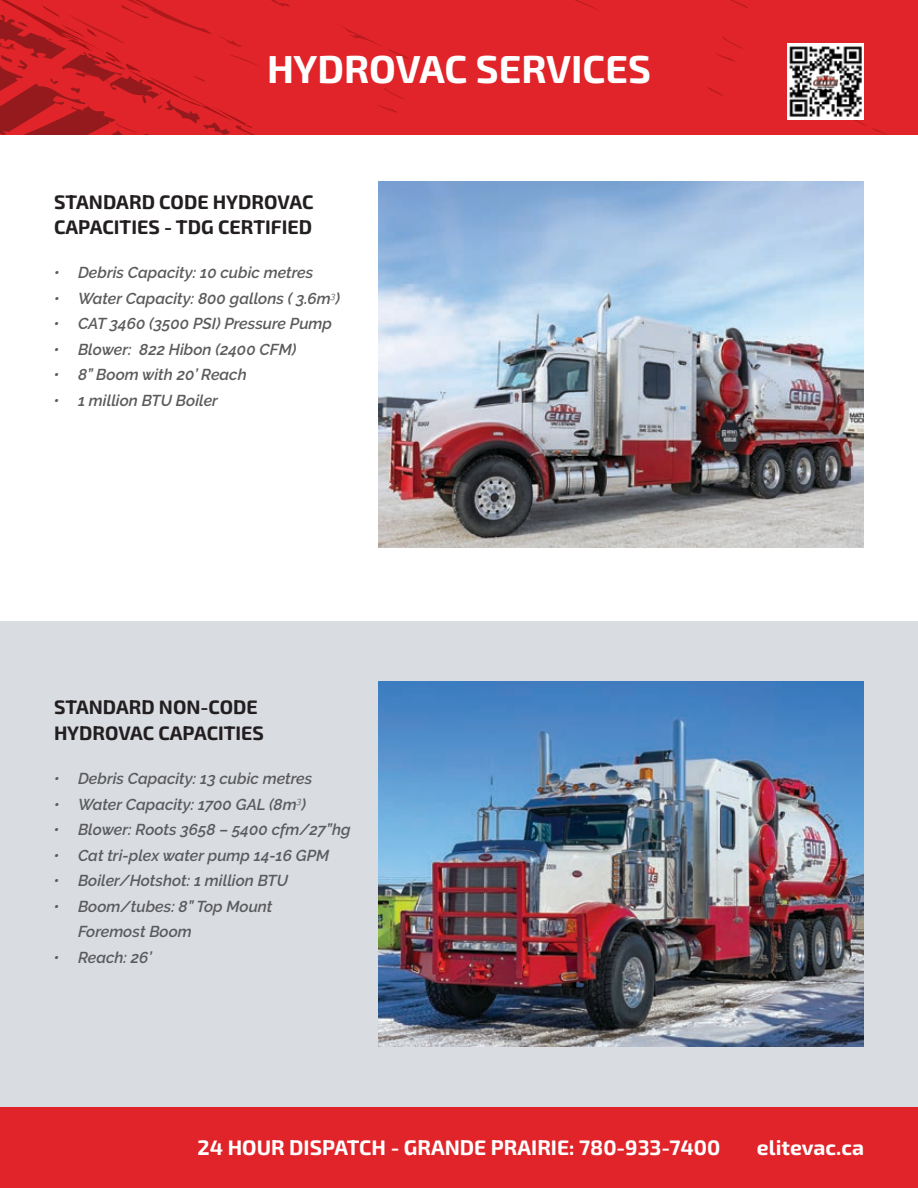
<style>
.page{position:relative;width:918px;height:1188px;background:#fff}
.page>*{position:absolute;margin:0;border:0;box-sizing:border-box;transform-origin:0 0}
.t1{font:700 39px "Exo 2";color:#fff}
.t2{font:700 21px "Exo 2";color:#fff}
.t3{font:700 19.5px/25.2px "Exo 2";color:#231f20}
.t4{font:italic 600 15.75px/25.5px "Raleway";color:#5b5b5d}
</style>
<div class="page">
<div style="left:0;top:0;width:918px;height:135px;background:#e12429"></div>
<svg style="left:854px;top:120px;width:33px;height:15px"></svg>
<svg style="left:707px;top:87px;width:17px;height:9px"></svg>
<svg style="left:731px;top:0;width:17px;height:9px"></svg>
<svg style="left:575px;top:0;width:23px;height:10px"></svg>
<svg style="left:716px;top:37px;width:27px;height:25px"></svg>
<svg style="left:388px;top:49px;width:21px;height:10px"></svg>
<svg style="left:378px;top:88px;width:26px;height:25px"></svg>
<svg style="left:341px;top:26px;width:39px;height:20px"></svg>
<svg style="left:0;top:0;width:290px;height:135px"></svg>
<div style="left:0;top:621px;width:918px;height:486px;background:#d9dde2"></div>
<img style="left:379px;top:182px;width:485px;height:365px">
<img style="left:378px;top:681px;width:486px;height:366px">
<div style="left:0;top:1107px;width:918px;height:81px;background:#e12429"></div>
<svg style="left:787px;top:43px;width:77px;height:77px"></svg>
<img style="left:790px;top:47px;width:71px;height:69px">
<h1 class="t1" style="left:267px;top:42px;width:385px">HYDROVAC SERVICES</h1>
<p class="t3" style="left:54px;top:189px;width:261px;line-height:24.8px">STANDARD CODE HYDROVAC<br>CAPACITIES - TDG CERTIFIED</p>
<p class="t4" style="left:54px;top:260px;width:261px">• Debris Capacity: 10 cubic metres</p>
<p class="t4" style="left:54px;top:285px;width:288px">• Water Capacity: 800 gallons ( 3.6m<sup>3</sup>)</p>
<p class="t4" style="left:54px;top:311px;width:280px">• CAT 3460 (3500 PSI) Pressure Pump</p>
<p class="t4" style="left:54px;top:336px;width:244px">• Blower: 822 Hibon (2400 CFM)</p>
<p class="t4" style="left:54px;top:362px;width:194px">• 8” Boom with 20’ Reach</p>
<p class="t4" style="left:54px;top:387px;width:166px">• 1 million BTU Boiler</p>
<p class="t3" style="left:54px;top:694px;width:211px">STANDARD NON-CODE<br>HYDROVAC CAPACITIES</p>
<p class="t4" style="left:54px;top:766px;width:260px">• Debris Capacity: 13 cubic metres</p>
<p class="t4" style="left:54px;top:791px;width:253px">• Water Capacity: 1700 GAL (8m<sup>3</sup>)</p>
<p class="t4" style="left:54px;top:817px;width:298px">• Blower: Roots 3658 – 5400 cfm/27”hg</p>
<p class="t4" style="left:54px;top:842px;width:277px">• Cat tri-plex water pump 14-16 GPM</p>
<p class="t4" style="left:54px;top:868px;width:236px">• Boiler/Hotshot: 1 million BTU</p>
<p class="t4" style="left:78px;top:893px;width:196px;text-indent:-24px">• Boom/tubes: 8” Top Mount<br>Foremost Boom</p>
<p class="t4" style="left:54px;top:944px;width:99px">• Reach: 26’</p>
<h2 class="t2" style="left:198px;top:1133px;width:524px">24 HOUR DISPATCH - GRANDE PRAIRIE: 780-933-7400</h2>
<h2 class="t2" style="left:757px;top:1133px;width:109px">elitevac.ca</h2>
</div>
